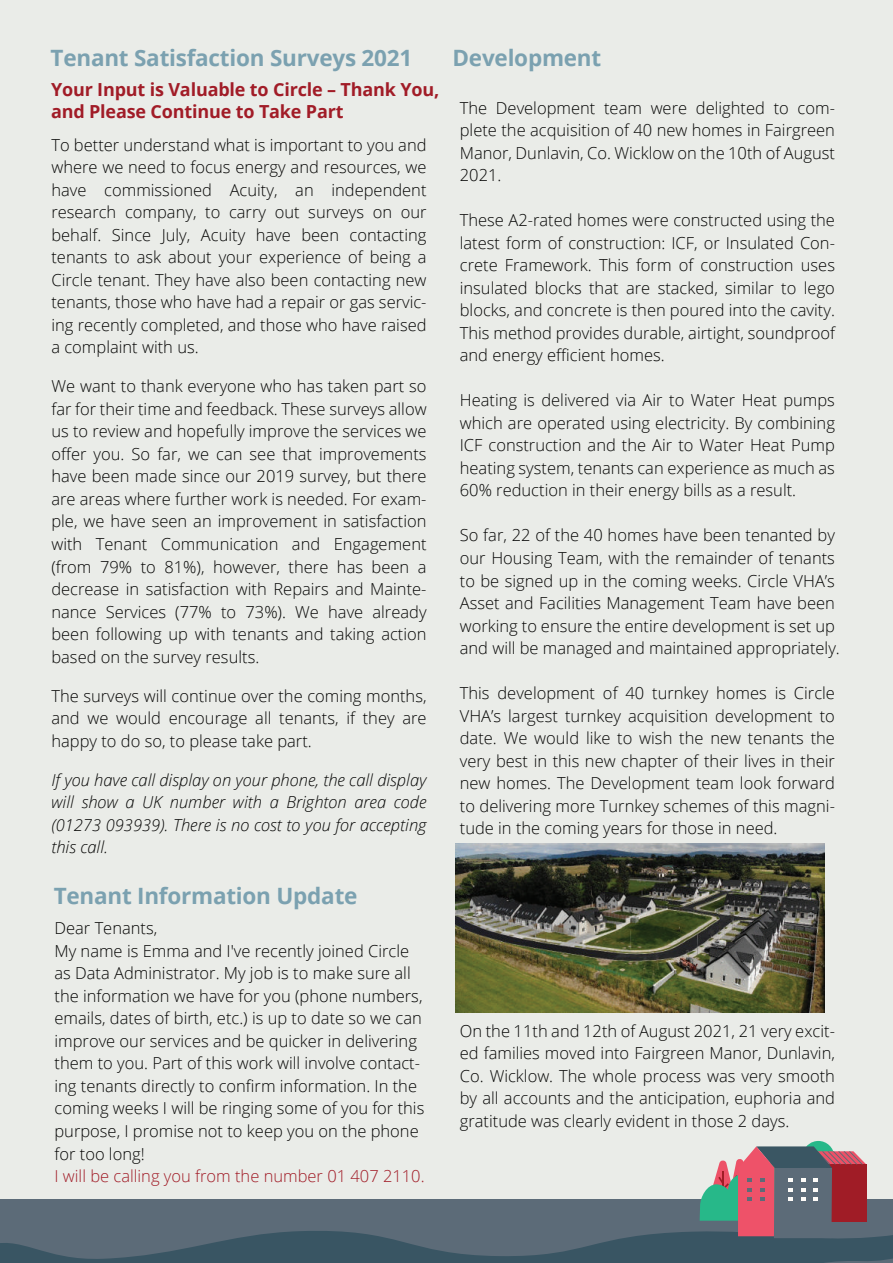
<style>
.page{position:relative;width:893px;height:1263px;background:#eaece8}
.page>*{position:absolute;margin:0;border:0;box-sizing:border-box;transform-origin:0 0}
.t1{font:700 22.5px "Open Sans";letter-spacing:-.01em;color:#7ba1b0}
.t2{font:700 18px/21.6px "Open Sans";letter-spacing:-.01em;color:#a11c27}
.t3{font:300 16.5px/22.5px "Open Sans";color:#050504;text-align:justify}
.t4{font:italic 300 16.5px/22.5px "Open Sans";color:#050504;text-align:justify}
.t5{font:300 16.5px "Open Sans";color:#a11c27}
</style>
<div class="page">
<svg style="left:0;top:1201px;width:700px;height:62px;fill:#5c6b78"></svg>
<svg style="left:700px;top:1141px;width:193px;height:122px"></svg>
<img style="left:455px;top:843px;width:370px;height:169px">
<h1 class="t1" style="left:51px;top:42px;width:363px">Tenant Satisfaction Surveys 2021</h1>
<p class="t2" style="left:51px;top:79px;width:390px">Your Input is Valuable to Circle – Thank You, and Please Continue to Take Part</p>
<p class="t3" style="left:51px;top:133px;width:377px">To better understand what is important to you and where we need to focus energy and resources, we have commissioned Acuity, an independent research company, to carry out surveys on our behalf. Since July, Acuity have been contacting tenants to ask about your experience of being a Circle tenant. They have also been contacting new tenants, those who have had a repair or gas servic&shy;ing recently completed, and those who have raised a complaint with us.</p>
<p class="t3" style="left:51px;top:375px;width:377px">We want to thank everyone who has taken part so far for their time and feedback. These surveys allow us to review and hopefully improve the services we offer you. So far, we can see that improvements have been made since our 2019 survey, but there are areas where further work is needed. For exam&shy;ple, we have seen an improvement in satisfaction with Tenant Communication and Engagement (from 79% to 81%), however, there has been a decrease in satisfaction with Repairs and Mainte&shy;nance Services (77% to 73%). We have already been following up with tenants and taking action based on the survey results.</p>
<p class="t3" style="left:51px;top:684px;width:377px">The surveys will continue over the coming months, and we would encourage all tenants, if they are happy to do so, to please take part.</p>
<p class="t4" style="left:51px;top:768px;width:377px">If you have call display on your phone, the call display will show a UK number with a Brighton area code (01273 093939). There is no cost to you for accepting this call.</p>
<h1 class="t1" style="left:54px;top:880px;width:305px">Tenant Information Update</h1>
<p class="t3" style="left:54px;top:917px;width:371px;text-align:left">Dear Tenants,<br>My name is Emma and I've recently joined Circle as Data Administrator. My job is to make sure all the information we have for you (phone numbers, emails, dates of birth, etc.) is up to date so we can improve our services and be quicker in delivering them to you. Part of this work will involve contact&shy;ing tenants directly to confirm information. In the coming weeks I will be ringing some of you for this purpose, I promise not to keep you on the phone for too long!</p>
<p class="t5" style="left:54px;top:1165px;width:372px">I will be calling you from the number 01 407 2110.</p>
<h1 class="t1" style="left:452px;top:42px;width:150px">Development</h1>
<p class="t3" style="left:460px;top:96px;width:377px">The Development team were delighted to com&shy;plete the acquisition of 40 new homes in Fairgreen Manor, Dunlavin, Co. Wicklow on the 10th of August 2021.</p>
<p class="t3" style="left:460px;top:209px;width:377px">These A2-rated homes were constructed using the latest form of construction: ICF, or Insulated Con&shy;crete Framework. This form of construction uses insulated blocks that are stacked, similar to lego blocks, and concrete is then poured into the cavity.<br>This method provides durable, airtight, soundproof and energy efficient homes.</p>
<p class="t3" style="left:460px;top:389px;width:377px">Heating is delivered via Air to Water Heat pumps which are operated using electricity. By combining ICF construction and the Air to Water Heat Pump heating system, tenants can experience as much as 60% reduction in their energy bills as a result.</p>
<p class="t3" style="left:460px;top:524px;width:382px;text-align:left">So far, 22 of the 40 homes have been tenanted by our Housing Team, with the remainder of tenants to be signed up in the coming weeks. Circle VHA’s Asset and Facilities Management Team have been working to ensure the entire development is set up and will be managed and maintained appropriately.</p>
<p class="t3" style="left:460px;top:681px;width:377px">This development of 40 turnkey homes is Circle VHA’s largest turnkey acquisition development to date. We would like to wish the new tenants the very best in this new chapter of their lives in their new homes. The Development team look forward to delivering more Turnkey schemes of this magni&shy;tude in the coming years for those in need.</p>
<p class="t3" style="left:460px;top:1019px;width:377px">On the 11th and 12th of August 2021, 21 very excit&shy;ed families moved into Fairgreen Manor, Dunlavin, Co. Wicklow. The whole process was very smooth by all accounts and the anticipation, euphoria and gratitude was clearly evident in those 2 days.</p>
</div>
